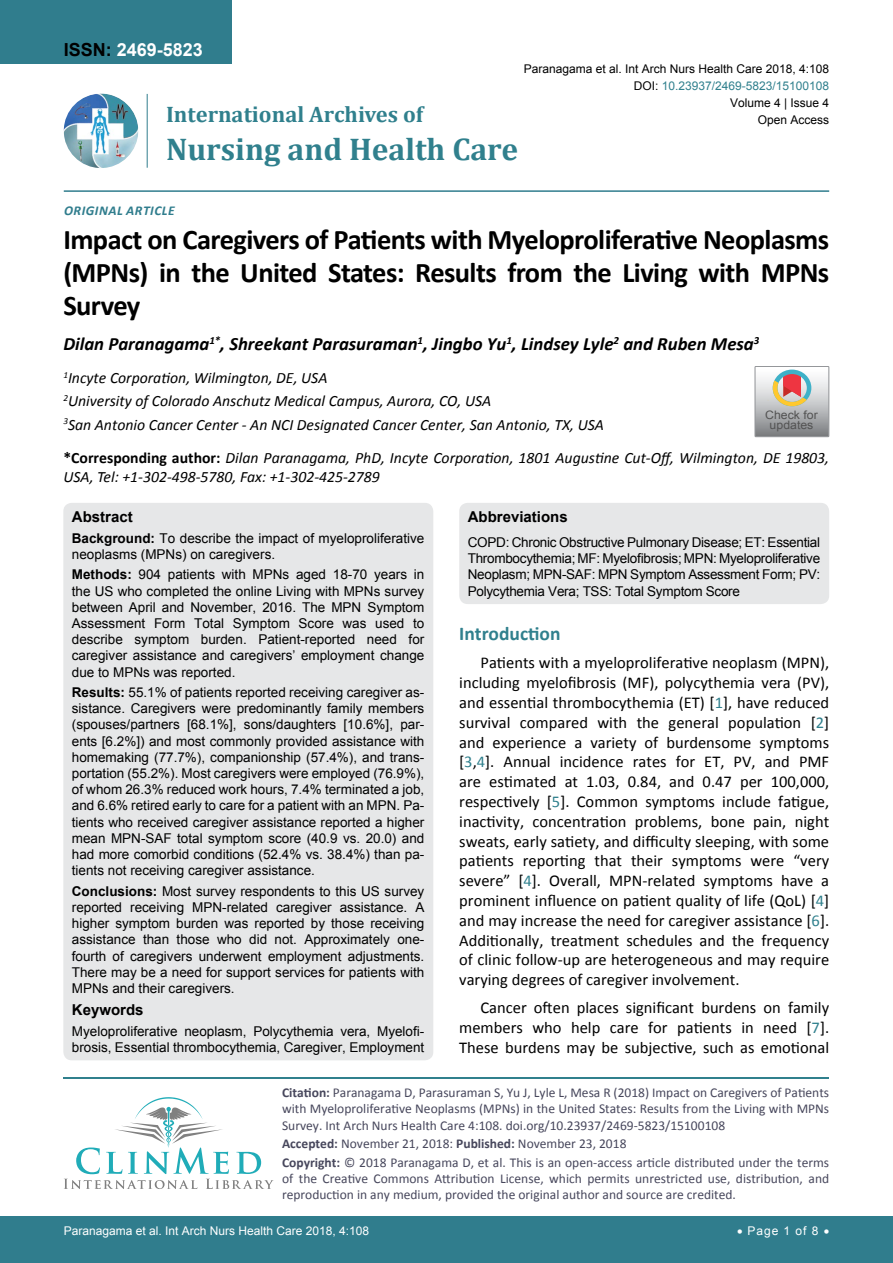
<style>
.page{position:relative;width:893px;height:1263px;background:#fff}
.page>*{position:absolute;margin:0;border:0;box-sizing:border-box;transform-origin:0 0}
.t1{font:700 31.5px "Cambria";color:#30808d}
.t2{font:700 28.5px/33px "Calibri";letter-spacing:-.02em;color:#000;text-align:justify}
.t3{font:700 22.5px "Cambria";color:#30808d}
.t4{font:700 19.5px "Calibri";color:#30808d}
.t5{font:italic 700 18.75px "Calibri";color:#000}
.t6{font:700 18px "Arial";color:#fff}
.t7{font:16.5px/19.8px "Calibri";color:#000;text-align:justify}
.t8{font:italic 15.75px/23.1px "Calibri";color:#000}
.t9{font:700 15px "Arial";color:#000}
.t10{font:13.5px/16.2px "Arial";color:#000;text-align:justify}
.t11{font:13.5px/16.2px "Calibri";color:#47475c}
.t12{font:italic 700 13.5px "Calibri";letter-spacing:.04em;color:#307d8d}
.t13{font:12px "Arial";color:#000}
.t14{font:12px "Arial";color:#fff}
.t15{font:12px "Arial";color:#30808d}
.t16{font:11.7px/10.1px "Arial";color:#535353;text-align:center;scale:1.06 1}
.s1{color:#000}
.s2{font-weight:700;font-style:normal}
.s3{font-weight:700}
.s4{color:#30808d}
</style>
<div class="page">
<div style="left:0;top:0;width:231px;height:64px;background:#307d8d"></div>
<img style="left:64px;top:94px;width:74px;height:74px;border-radius:37px">
<hr style="left:147px;top:94px;width:1px;height:74px;background:#307d8d">
<hr style="left:64px;top:190px;width:765px;height:2px;background:#307d8d">
<hr style="left:64px;top:1077px;width:765px;height:1px;background:#30808d">
<svg style="left:64px;top:1097px;width:210px;height:92px"></svg>
<div style="left:0;top:1217px;width:893px;height:46px;background:#307d8d"></div>
<div style="left:63px;top:503px;width:370px;height:557px;background:#e6e7e8;border-radius:9px"></div>
<div style="left:459px;top:503px;width:370px;height:101px;background:#e6e7e8;border-radius:9px"></div>
<svg style="left:755px;top:366px;width:74px;height:71px;background:#bdb6b3"></svg>
<h3 class="t6" style="left:64px;top:38px;width:141px"><span class="s1">ISSN:</span> 2469-5823</h3>
<p class="t13" style="left:524px;top:60px;width:307px">Paranagama et al. Int Arch Nurs Health Care 2018, 4:108</p>
<p class="t13" style="left:730px;top:95px;width:101px">Volume 4 | Issue 4</p>
<p class="t15" style="left:634px;top:78px;width:197px"><span class="s1">DOI:</span> 10.23937/2469-5823/15100108</p>
<p class="t13" style="left:758px;top:112px;width:73px">Open Access</p>
<h3 class="t3" style="left:166px;top:99px;width:259px">International Archives of</h3>
<h1 class="t1" style="left:166px;top:127px;width:354px">Nursing and Health Care</h1>
<p class="t12" style="left:64px;top:202px;width:112px">Original Ar ticl e</p>
<h2 class="t2" style="left:63px;top:223px;width:767px">Impact on Caregivers of Patients with Myeloproliferative Neoplasms (MPNs) in the United States: Results from the Living with MPNs Survey</h2>
<h3 class="t5" style="left:63px;top:332px;width:697px">Dilan Paranagama<sup>1*</sup>, Shreekant Parasuraman<sup>1</sup>, Jingbo Yu<sup>1</sup>, Lindsey Lyle<sup>2</sup> and Ruben Mesa<sup>3</sup></h3>
<p class="t8" style="left:63px;top:366px;width:542px"><sup>1</sup>Incyte Corporation, Wilmington, DE, USA<br><sup>2</sup>University of Colorado Anschutz Medical Campus, Aurora, CO, USA<br><sup>3</sup>San Antonio Cancer Center - An NCI Designated Cancer Center, San Antonio, TX, USA</p>
<p class="t8" style="left:63px;top:447px;width:767px;line-height:18.9px"><span class="s2">*Corresponding author:</span> Dilan Paranagama, PhD, Incyte Corporation, 1801 Augustine Cut-Off, Wilmington, DE 19803,<br>USA, Tel: +1-302-498-5780, Fax: +1-302-425-2789</p>
<p class="t16" style="left:765px;top:410px;width:51px">Check for updates</p>
<p class="t9" style="left:72px;top:507px;width:62px">Abstract</p>
<p class="t10" style="left:72px;top:530px;width:354px"><span class="s3">Background:</span> To describe the impact of myeloproliferative neoplasms (MPNs) on caregivers.</p>
<p class="t10" style="left:72px;top:567px;width:354px"><span class="s3">Methods:</span> 904 patients with MPNs aged 18-70 years in the US who completed the online Living with MPNs survey between April and November, 2016. The MPN Symptom Assessment Form Total Symptom Score was used to describe symptom burden. Patient-reported need for caregiver assistance and caregivers’ employment change due to MPNs was reported.</p>
<p class="t10" style="left:72px;top:684px;width:354px"><span class="s3">Results:</span> 55.1% of patients reported receiving caregiver as&shy;sistance. Caregivers were predominantly family members (spouses/partners [68.1%], sons/daughters [10.6%], par&shy;ents [6.2%]) and most commonly provided assistance with homemaking (77.7%), companionship (57.4%), and trans&shy;portation (55.2%). Most caregivers were employed (76.9%), of whom 26.3% reduced work hours, 7.4% terminated a job, and 6.6% retired early to care for a patient with an MPN. Pa&shy;tients who received caregiver assistance reported a higher mean MPN-SAF total symptom score (40.9 vs. 20.0) and had more comorbid conditions (52.4% vs. 38.4%) than pa&shy;tients not receiving caregiver assistance.</p>
<p class="t10" style="left:72px;top:883px;width:354px"><span class="s3">Conclusions:</span> Most survey respondents to this US survey reported receiving MPN-related caregiver assistance. A higher symptom burden was reported by those receiving assistance than those who did not. Approximately one&shy;fourth of caregivers underwent employment adjustments.<br>There may be a need for support services for patients with MPNs and their caregivers.</p>
<p class="t9" style="left:72px;top:1000px;width:73px">Keywords</p>
<p class="t10" style="left:72px;top:1023px;width:354px">Myeloproliferative neoplasm, Polycythemia vera, Myelofi&shy;brosis, Essential thrombocythemia, Caregiver, Employment</p>
<p class="t9" style="left:468px;top:507px;width:102px">Abbreviations</p>
<p class="t10" style="left:468px;top:534px;width:354px">COPD: Chronic Obstructive Pulmonary Disease; ET: Essential Thrombocythemia; MF: Myelofibrosis; MPN: Myeloproliferative Neoplasm; MPN-SAF: MPN Symptom Assessment Form; PV:<br>Polycythemia Vera; TSS: Total Symptom Score</p>
<h3 class="t4" style="left:459px;top:621px;width:103px">Introduction</h3>
<p class="t7" style="left:459px;top:653px;width:371px;text-indent:21px">Patients with a myeloproliferative neoplasm (MPN), including myelofibrosis (MF), polycythemia vera (PV), and essential thrombocythemia (ET) [<span class="s4">1</span>], have reduced survival compared with the general population [<span class="s4">2</span>] and experience a variety of burdensome symptoms [<span class="s4">3</span>,<span class="s4">4</span>]. Annual incidence rates for ET, PV, and PMF are estimated at 1.03, 0.84, and 0.47 per 100,000, respectively [<span class="s4">5</span>]. Common symptoms include fatigue, inactivity, concentration problems, bone pain, night sweats, early satiety, and difficulty sleeping, with some patients reporting that their symptoms were “very severe” [<span class="s4">4</span>]. Overall, MPN-related symptoms have a prominent influence on patient quality of life (QoL) [<span class="s4">4</span>] and may increase the need for caregiver assistance [<span class="s4">6</span>].<br>Additionally, treatment schedules and the frequency of clinic follow-up are heterogeneous and may require varying degrees of caregiver involvement.</p>
<p class="t7" style="left:459px;top:998px;width:371px;text-indent:21px">Cancer often places significant burdens on family members who help care for patients in need [<span class="s4">7</span>].<br>These burdens may be subjective, such as emotional</p>
<p class="t11" style="left:282px;top:1084px;width:549px;text-align:justify"><span class="s3">Citation:</span> Paranagama D, Parasuraman S, Yu J, Lyle L, Mesa R (2018) Impact on Caregivers of Patients with Myeloproliferative Neoplasms (MPNs) in the United States: Results from the Living with MPNs Survey. Int Arch Nurs Health Care 4:108. doi.org/10.23937/2469-5823/15100108</p>
<p class="t11" style="left:282px;top:1134px;width:549px;line-height:18.6px"><span class="s3">Accepted:</span> November 21, 2018: <span class="s3">Published:</span> November 23, 2018<br><span class="s3">Copyright:</span> © 2018 Paranagama D, et al. This is an open-access article distributed under the terms</p>
<p class="t11" style="left:282px;top:1170px;width:549px">of the Creative Commons Attribution License, which permits unrestricted use, distribution, and reproduction in any medium, provided the original author and source are credited.</p>
<p class="t14" style="left:64px;top:1223px;width:307px">Paranagama et al. Int Arch Nurs Health Care 2018, 4:108</p>
<p class="t14" style="left:737px;top:1223px;width:94px">• Page 1 of 8 •</p>
</div>
